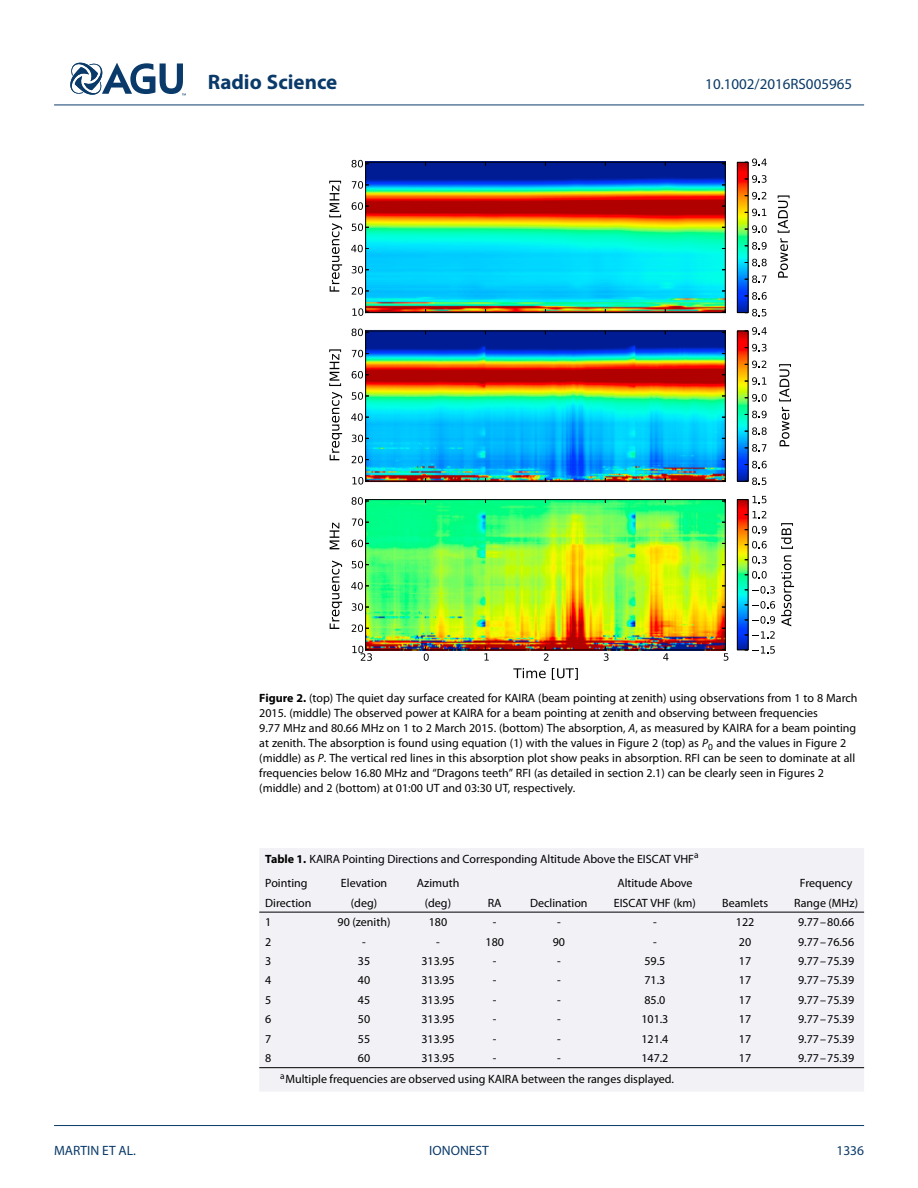
<style>
.page{position:relative;width:918px;height:1188px;background:#fff}
.page>*{position:absolute;margin:0;border:0;box-sizing:border-box;transform-origin:0 0}
.t1{font:700 21px "Myriad Pro";color:#0a3a69}
.t2{font:15px "Myriad Pro";color:#0a3a69}
.t3{font:13.5px "Myriad Pro";color:#0a3a69}
.t4{font:12px/15px "Myriad Pro";color:#000}
.s1{font-weight:700}
.s2{font-style:italic}
</style>
<div class="page">
<svg style="left:70px;top:62px;width:116px;height:34px"></svg>
<hr style="left:54px;top:105px;width:810px;height:1px;background:#0a3a69">
<img style="left:366px;top:163px;width:360px;height:487px">
<svg style="left:352px;top:308px;width:17px;height:8px"></svg>
<svg style="left:352px;top:287px;width:17px;height:8px"></svg>
<svg style="left:352px;top:266px;width:17px;height:7px"></svg>
<svg style="left:351px;top:245px;width:18px;height:7px"></svg>
<svg style="left:352px;top:224px;width:17px;height:7px"></svg>
<svg style="left:352px;top:202px;width:17px;height:8px"></svg>
<svg style="left:352px;top:181px;width:17px;height:8px"></svg>
<svg style="left:352px;top:160px;width:17px;height:7px"></svg>
<svg style="left:330px;top:223px;width:12px;height:69px"></svg>
<svg style="left:329px;top:181px;width:12px;height:36px"></svg>
<hr style="left:366px;top:162px;width:359px;height:1px;background:#000">
<hr style="left:725px;top:162px;width:1px;height:151px;background:#000">
<hr style="left:366px;top:312px;width:359px;height:1px;background:#000">
<hr style="left:365px;top:162px;width:1px;height:151px;background:#000">
<svg style="left:352px;top:477px;width:17px;height:8px"></svg>
<svg style="left:352px;top:456px;width:17px;height:7px"></svg>
<svg style="left:352px;top:435px;width:17px;height:7px"></svg>
<svg style="left:351px;top:413px;width:18px;height:8px"></svg>
<svg style="left:352px;top:392px;width:17px;height:8px"></svg>
<svg style="left:352px;top:371px;width:17px;height:8px"></svg>
<svg style="left:352px;top:350px;width:17px;height:7px"></svg>
<svg style="left:352px;top:329px;width:17px;height:7px"></svg>
<svg style="left:330px;top:392px;width:12px;height:68px"></svg>
<svg style="left:329px;top:349px;width:12px;height:37px"></svg>
<hr style="left:366px;top:331px;width:359px;height:1px;background:#000">
<hr style="left:725px;top:331px;width:1px;height:150px;background:#000">
<hr style="left:366px;top:481px;width:359px;height:1px;background:#000">
<hr style="left:365px;top:331px;width:1px;height:150px;background:#000">
<svg style="left:424px;top:647px;width:5px;height:14px"></svg>
<svg style="left:484px;top:647px;width:5px;height:14px"></svg>
<svg style="left:544px;top:647px;width:5px;height:14px"></svg>
<svg style="left:604px;top:647px;width:5px;height:14px"></svg>
<svg style="left:663px;top:647px;width:5px;height:14px"></svg>
<svg style="left:513px;top:668px;width:33px;height:10px"></svg>
<svg style="left:552px;top:668px;width:26px;height:12px"></svg>
<svg style="left:722px;top:647px;width:6px;height:14px"></svg>
<svg style="left:352px;top:646px;width:20px;height:15px"></svg>
<svg style="left:352px;top:624px;width:17px;height:8px"></svg>
<svg style="left:352px;top:603px;width:17px;height:8px"></svg>
<svg style="left:351px;top:582px;width:18px;height:8px"></svg>
<svg style="left:352px;top:561px;width:17px;height:7px"></svg>
<svg style="left:352px;top:540px;width:17px;height:7px"></svg>
<svg style="left:352px;top:518px;width:17px;height:8px"></svg>
<svg style="left:352px;top:497px;width:17px;height:8px"></svg>
<svg style="left:330px;top:561px;width:12px;height:68px"></svg>
<svg style="left:330px;top:523px;width:9px;height:26px"></svg>
<hr style="left:366px;top:499px;width:359px;height:1px;background:#000">
<hr style="left:725px;top:500px;width:1px;height:150px;background:#000">
<hr style="left:366px;top:650px;width:359px;height:1px;background:#000">
<hr style="left:365px;top:500px;width:1px;height:150px;background:#000">
<svg style="left:737px;top:158px;width:30px;height:158px"></svg>
<svg style="left:778px;top:195px;width:12px;height:83px"></svg>
<svg style="left:737px;top:327px;width:30px;height:158px"></svg>
<svg style="left:780px;top:407px;width:9px;height:39px"></svg>
<svg style="left:779px;top:364px;width:12px;height:37px"></svg>
<svg style="left:737px;top:496px;width:38px;height:158px"></svg>
<svg style="left:781px;top:555px;width:13px;height:71px"></svg>
<svg style="left:781px;top:523px;width:12px;height:26px"></svg>
<div style="left:259px;top:848px;width:605px;height:244px;background:#f1f1f6"></div>
<hr style="left:259px;top:912px;width:605px;height:1px;background:#000">
<hr style="left:259px;top:1067px;width:605px;height:1px;background:#000">
<hr style="left:54px;top:1125px;width:810px;height:1px;background:#0a3a69">
<h1 class="t1" style="left:208px;top:73px;width:131px">Radio Science</h1>
<p class="t2" style="left:705px;top:78px;width:148px">10.1002/2016RS005965</p>
<p class="t4" style="left:259px;top:692px;width:600px"><span class="s1">Figure 2.</span> (top) The quiet day surface created for KAIRA (beam pointing at zenith) using observations from 1 to 8 March 2015. (middle) The observed power at KAIRA for a beam pointing at zenith and observing between frequencies<br>9.77 MHz and 80.66 MHz on 1 to 2 March 2015. (bottom) The absorption, <span class="s2">A</span>, as measured by KAIRA for a beam pointing at zenith. The absorption is found using equation (1) with the values in Figure 2 (top) as <span class="s2">P</span><sub>0</sub> and the values in Figure 2 (middle) as <span class="s2">P</span>. The vertical red lines in this absorption plot show peaks in absorption. RFI can be seen to dominate at all frequencies below 16.80 MHz and “Dragons teeth” RFI (as detailed in section 2.1) can be clearly seen in Figures 2 (middle) and 2 (bottom) at 01:00 UT and 03:30 UT, respectively.</p>
<p class="t4" style="left:265px;top:847px;width:435px;line-height:24.5px"><span class="s1">Table 1.</span> KAIRA Pointing Directions and Corresponding Altitude Above the EISCAT VHF<sup>a<br></sup>Pointing</p>
<p class="t4" style="left:341px;top:877px;width:48px">Elevation</p>
<p class="t4" style="left:417px;top:877px;width:44px">Azimuth</p>
<p class="t4" style="left:617px;top:877px;width:77px">Altitude Above</p>
<p class="t4" style="left:800px;top:877px;width:54px">Frequency</p>
<p class="t4" style="left:265px;top:896px;width:48px">Direction</p>
<p class="t4" style="left:351px;top:896px;width:28px">(deg)</p>
<p class="t4" style="left:425px;top:896px;width:28px">(deg)</p>
<p class="t4" style="left:488px;top:896px;width:15px">RA</p>
<p class="t4" style="left:530px;top:896px;width:59px">Declination</p>
<p class="t4" style="left:614px;top:896px;width:84px">EISCAT VHF (km)</p>
<p class="t4" style="left:722px;top:896px;width:47px">Beamlets</p>
<p class="t4" style="left:794px;top:896px;width:65px">Range (MHz)</p>
<p class="t4" style="left:265px;top:916px;width:8px">1</p>
<p class="t4" style="left:338px;top:916px;width:54px">90 (zenith)</p>
<p class="t4" style="left:429px;top:916px;width:20px">180</p>
<p class="t4" style="left:493px;top:916px;width:5px">-</p>
<p class="t4" style="left:557px;top:916px;width:5px">-</p>
<p class="t4" style="left:653px;top:916px;width:5px">-</p>
<p class="t4" style="left:736px;top:916px;width:20px">122</p>
<p class="t4" style="left:798px;top:916px;width:58px">9.77–80.66</p>
<p class="t4" style="left:265px;top:935px;width:8px">2</p>
<p class="t4" style="left:362px;top:935px;width:5px">-</p>
<p class="t4" style="left:436px;top:935px;width:5px">-</p>
<p class="t4" style="left:486px;top:935px;width:20px">180</p>
<p class="t4" style="left:553px;top:935px;width:14px">90</p>
<p class="t4" style="left:653px;top:935px;width:5px">-</p>
<p class="t4" style="left:739px;top:935px;width:14px">20</p>
<p class="t4" style="left:798px;top:935px;width:58px">9.77–76.56</p>
<p class="t4" style="left:265px;top:954px;width:8px">3</p>
<p class="t4" style="left:358px;top:954px;width:14px">35</p>
<p class="t4" style="left:421px;top:954px;width:35px">313.95</p>
<p class="t4" style="left:493px;top:954px;width:5px">-</p>
<p class="t4" style="left:557px;top:954px;width:5px">-</p>
<p class="t4" style="left:644px;top:954px;width:22px">59.5</p>
<p class="t4" style="left:739px;top:954px;width:14px">17</p>
<p class="t4" style="left:798px;top:954px;width:58px">9.77–75.39</p>
<p class="t4" style="left:265px;top:974px;width:8px">4</p>
<p class="t4" style="left:358px;top:974px;width:14px">40</p>
<p class="t4" style="left:421px;top:974px;width:35px">313.95</p>
<p class="t4" style="left:493px;top:974px;width:5px">-</p>
<p class="t4" style="left:557px;top:974px;width:5px">-</p>
<p class="t4" style="left:644px;top:974px;width:22px">71.3</p>
<p class="t4" style="left:739px;top:974px;width:14px">17</p>
<p class="t4" style="left:798px;top:974px;width:58px">9.77–75.39</p>
<p class="t4" style="left:265px;top:993px;width:8px">5</p>
<p class="t4" style="left:358px;top:993px;width:14px">45</p>
<p class="t4" style="left:421px;top:993px;width:35px">313.95</p>
<p class="t4" style="left:493px;top:993px;width:5px">-</p>
<p class="t4" style="left:557px;top:993px;width:5px">-</p>
<p class="t4" style="left:644px;top:993px;width:22px">85.0</p>
<p class="t4" style="left:739px;top:993px;width:14px">17</p>
<p class="t4" style="left:798px;top:993px;width:58px">9.77–75.39</p>
<p class="t4" style="left:265px;top:1013px;width:8px">6</p>
<p class="t4" style="left:358px;top:1013px;width:14px">50</p>
<p class="t4" style="left:421px;top:1013px;width:35px">313.95</p>
<p class="t4" style="left:493px;top:1013px;width:5px">-</p>
<p class="t4" style="left:557px;top:1013px;width:5px">-</p>
<p class="t4" style="left:641px;top:1013px;width:29px">101.3</p>
<p class="t4" style="left:739px;top:1013px;width:14px">17</p>
<p class="t4" style="left:798px;top:1013px;width:58px">9.77–75.39</p>
<p class="t4" style="left:265px;top:1032px;width:8px">7</p>
<p class="t4" style="left:358px;top:1032px;width:14px">55</p>
<p class="t4" style="left:421px;top:1032px;width:35px">313.95</p>
<p class="t4" style="left:493px;top:1032px;width:5px">-</p>
<p class="t4" style="left:557px;top:1032px;width:5px">-</p>
<p class="t4" style="left:641px;top:1032px;width:29px">121.4</p>
<p class="t4" style="left:739px;top:1032px;width:14px">17</p>
<p class="t4" style="left:798px;top:1032px;width:58px">9.77–75.39</p>
<p class="t4" style="left:265px;top:1052px;width:8px">8</p>
<p class="t4" style="left:358px;top:1052px;width:14px">60</p>
<p class="t4" style="left:421px;top:1052px;width:35px">313.95</p>
<p class="t4" style="left:493px;top:1052px;width:5px">-</p>
<p class="t4" style="left:557px;top:1052px;width:5px">-</p>
<p class="t4" style="left:641px;top:1052px;width:29px">147.2</p>
<p class="t4" style="left:739px;top:1052px;width:14px">17</p>
<p class="t4" style="left:798px;top:1052px;width:58px">9.77–75.39</p>
<p class="t4" style="left:280px;top:1072px;width:395px"><sup>a</sup>Multiple frequencies are observed using KAIRA between the ranges displayed.</p>
<p class="t3" style="left:54px;top:1145px;width:83px">MARTIN ET AL.</p>
<p class="t3" style="left:429px;top:1145px;width:61px">IONONEST</p>
<p class="t3" style="left:836px;top:1145px;width:29px">1336</p>
</div>
